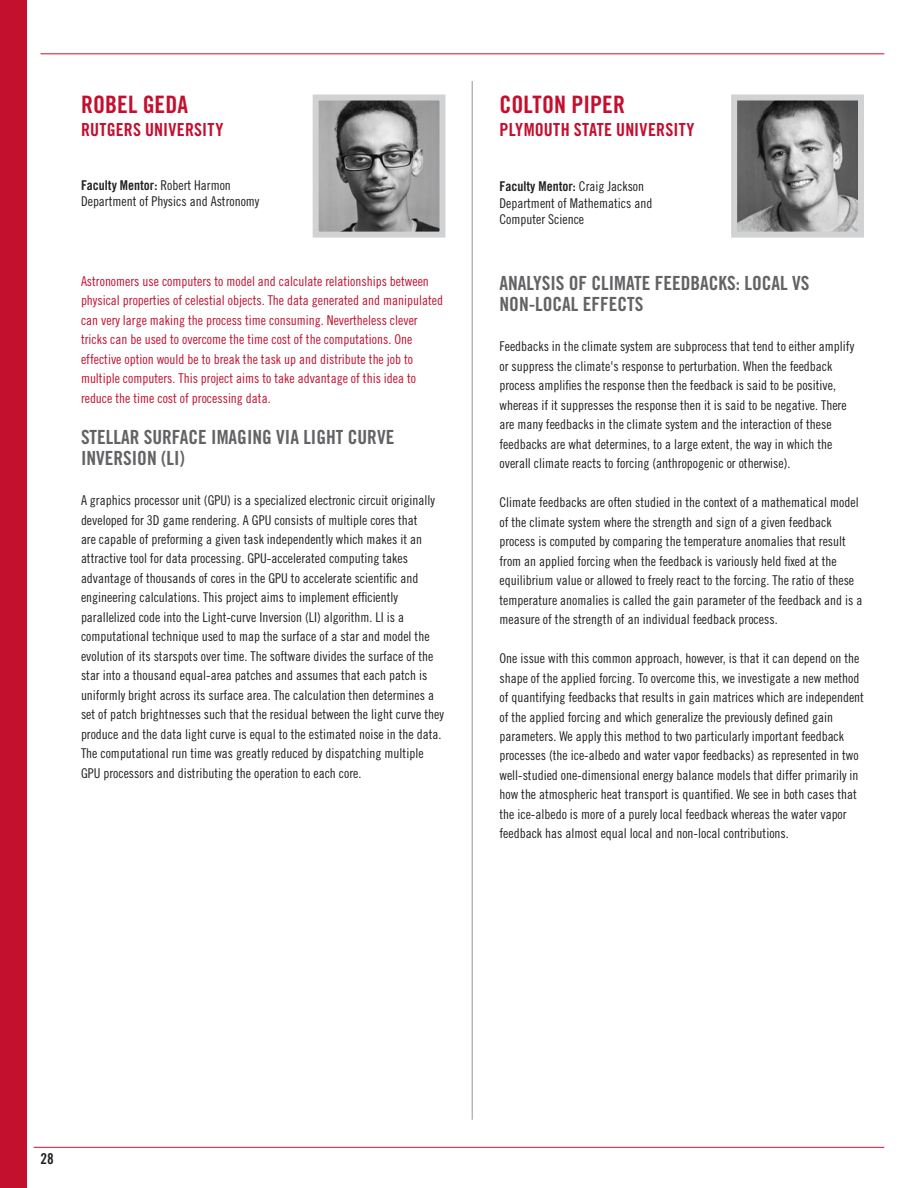
<style>
.page{position:relative;width:918px;height:1188px;background:#fff}
.page>*{position:absolute;margin:0;border:0;box-sizing:border-box;transform-origin:0 0}
.t1{font:24px "Trade Gothic LT Std Bd Cn 20";color:#c3102f}
.t2{font:19.5px/21px "Trade Gothic LT Std Bd Cn 20";color:#636366}
.t3{font:18px "Trade Gothic LT Std Bd Cn 20";letter-spacing:.01em;color:#c3102f}
.t4{font:15px "Trade Gothic LT Std Bd Cn 20";color:#231f20}
.t5{font:13.5px/19.5px "Trade Gothic LT Std Cn 18";color:#231f20}
.t6{font:13.5px/19.5px "Trade Gothic LT Std Cn 18";color:#c3102f}
.t7{font:13.5px "Trade Gothic LT Std Bd Cn 20";color:#231f20}
.s1{font-family:"Trade Gothic LT Std Cn 18"}
</style>
<div class="page">
<hr style="left:40px;top:54px;width:844px;height:1px;background:#c3102f">
<hr style="left:34px;top:1147px;width:850px;height:1px;background:#c3102f">
<img style="left:738px;top:101px;width:119px;height:130px">
<div style="left:731px;top:94px;width:133px;height:144px;border:6px solid #d1d2d4"></div>
<hr style="left:472px;top:81px;width:1px;height:1039px;background:#939598">
<div style="left:0;top:0;width:27px;height:1188px;background:#c3102f"></div>
<img style="left:320px;top:101px;width:119px;height:130px">
<div style="left:313px;top:94px;width:133px;height:144px;border:6px solid #d1d2d4"></div>
<h1 class="t1" style="left:81px;top:90px;width:109px">ROBEL GEDA</h1>
<h3 class="t3" style="left:81px;top:118px;width:144px">RUTGERS UNIVERSITY</h3>
<p class="t7" style="left:81px;top:177px;width:151px">Faculty Mentor: <span class="s1">Robert Harmon</span></p>
<p class="t5" style="left:81px;top:192px;width:180px">Department of Physics and Astronomy</p>
<p class="t6" style="left:81px;top:271px;width:364px">Astronomers use computers to model and calculate relationships between physical properties of celestial objects. The data generated and manipulated can very large making the process time consuming. Nevertheless clever tricks can be used to overcome the time cost of the computations. One effective option would be to break the task up and distribute the job to multiple computers. This project aims to take advantage of this idea to reduce the time cost of processing data.</p>
<h2 class="t2" style="left:81px;top:427px;width:315px">STELLAR SURFACE IMAGING VIA LIGHT CURVE<br>INVERSION (LI)</h2>
<p class="t5" style="left:81px;top:490px;width:364px">A graphics processor unit (GPU) is a specialized electronic circuit originally developed for 3D game rendering. A GPU consists of multiple cores that<br>are capable of preforming a given task independently which makes it an attractive tool for data processing. GPU-accelerated computing takes advantage of thousands of cores in the GPU to accelerate scientific and engineering calculations. This project aims to implement efficiently parallelized code into the Light-curve Inversion (LI) algorithm. LI is a computational technique used to map the surface of a star and model the evolution of its starspots over time. The software divides the surface of the star into a thousand equal-area patches and assumes that each patch is uniformly bright across its surface area. The calculation then determines a set of patch brightnesses such that the residual between the light curve they produce and the data light curve is equal to the estimated noise in the data.<br>The computational run time was greatly reduced by dispatching multiple GPU processors and distributing the operation to each core.</p>
<h1 class="t1" style="left:500px;top:90px;width:127px">COLTON PIPER</h1>
<h3 class="t3" style="left:500px;top:118px;width:197px">PLYMOUTH STATE UNIVERSITY</h3>
<p class="t7" style="left:500px;top:178px;width:146px">Faculty Mentor: <span class="s1">Craig Jackson</span></p>
<p class="t5" style="left:500px;top:195px;width:154px;line-height:16.5px">Department of Mathematics and<br>Computer Science</p>
<h2 class="t2" style="left:500px;top:273px;width:312px">ANALYSIS OF CLIMATE FEEDBACKS: LOCAL VS<br>NON-LOCAL EFFECTS</h2>
<p class="t5" style="left:500px;top:336px;width:356px">Feedbacks in the climate system are subprocess that tend to either amplify or suppress the climate's response to perturbation. When the feedback process amplifies the response then the feedback is said to be positive, whereas if it suppresses the response then it is said to be negative. There are many feedbacks in the climate system and the interaction of these feedbacks are what determines, to a large extent, the way in which the overall climate reacts to forcing (anthropogenic or otherwise).</p>
<p class="t5" style="left:500px;top:492px;width:364px">Climate feedbacks are often studied in the context of a mathematical model of the climate system where the strength and sign of a given feedback process is computed by comparing the temperature anomalies that result from an applied forcing when the feedback is variously held fixed at the equilibrium value or allowed to freely react to the forcing. The ratio of these temperature anomalies is called the gain parameter of the feedback and is a measure of the strength of an individual feedback process.</p>
<p class="t5" style="left:500px;top:648px;width:366px">One issue with this common approach, however, is that it can depend on the shape of the applied forcing. To overcome this, we investigate a new method of quantifying feedbacks that results in gain matrices which are independent of the applied forcing and which generalize the previously defined gain parameters. We apply this method to two particularly important feedback processes (the ice-albedo and water vapor feedbacks) as represented in two well-studied one-dimensional energy balance models that differ primarily in how the atmospheric heat transport is quantified. We see in both cases that the ice-albedo is more of a purely local feedback whereas the water vapor feedback has almost equal local and non-local contributions.</p>
<p class="t4" style="left:40px;top:1149px;width:15px">28</p>
</div>
